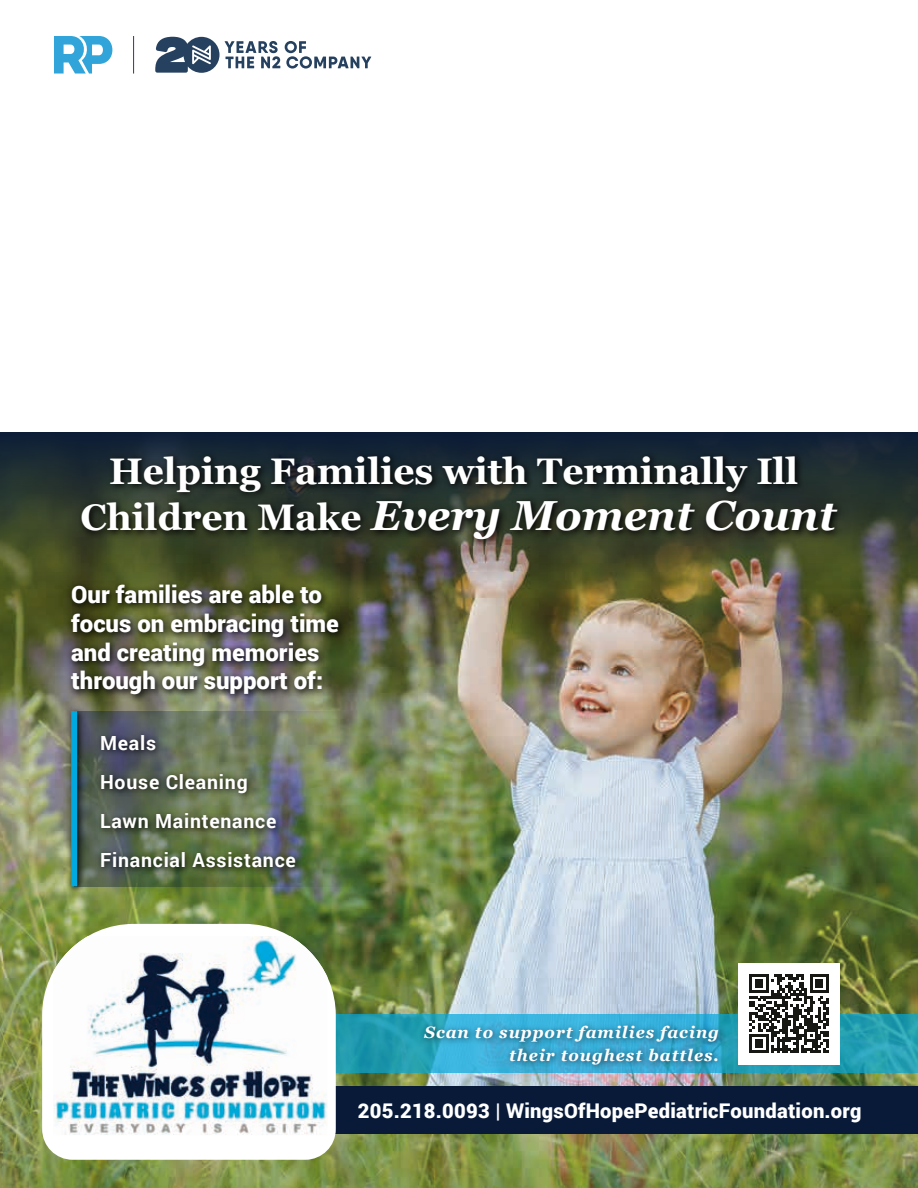
<style>
.page{position:relative;width:918px;height:1188px;background:#fff}
.page>*{position:absolute;margin:0;border:0;box-sizing:border-box;transform-origin:0 0}
.t1{font:italic 700 42px "Georgia";color:#fff}
.t2{font:700 36.9px "Georgia";color:#fff}
.t3{font:900 24px/28.8px "Roboto";color:#fff}
.t4{font:900 20.25px "Roboto";letter-spacing:.01em;color:#fff}
.t5{font:700 19.5px/39px "Roboto";letter-spacing:.04em;color:#fff}
.t6{font:italic 700 16.5px/22.5px "Georgia";letter-spacing:.055em;color:#fff;text-align:right}
.s1{font-style:normal;font-size:36.9px}
</style>
<div class="page">
<svg style="left:155px;top:37px;width:216px;height:36px"></svg>
<hr style="left:133px;top:36px;width:1px;height:38px;background:#26415f">
<svg style="left:54px;top:36px;width:59px;height:38px"></svg>
<img style="left:0;top:589px;width:918px;height:599px">
<svg style="left:0;top:432px;width:918px;height:157px;background:#3f4536"></svg>
<svg style="left:89px;top:716px;width:268px;height:170px;background:#708151"></svg>
<div style="left:53px;top:1086px;width:865px;height:48px;background:#081a37"></div>
<img style="left:92px;top:716px;width:222px;height:168px">
<svg style="left:336px;top:1014px;width:582px;height:59px;background:#269fb3"></svg>
<img style="left:413px;top:1016px;width:324px;height:70px">
<div style="left:739px;top:963px;width:101px;height:101px;background:#fff"></div>
<svg style="left:750px;top:974px;width:79px;height:79px"></svg>
<img style="left:63px;top:574px;width:321px;height:142px">
<svg style="left:42px;top:924px;width:294px;height:236px"></svg>
<img style="left:53px;top:936px;width:274px;height:199px">
<img style="left:63px;top:703px;width:26px;height:195px">
<div style="left:71px;top:711px;width:6px;height:175px;background:#00a9e0"></div>
<img style="left:72px;top:444px;width:777px;height:111px">
<h2 class="t2" style="left:109px;top:447px;width:691px">Helping Families with Terminally Ill</h2>
<h1 class="t1" style="left:80px;top:489px;width:758px"><span class="s1">Children Make</span> Every Moment Count</h1>
<p class="t3" style="left:71px;top:579px;width:269px">Our families are able to focus on embracing time and creating memories through our support of:</p>
<p class="t5" style="left:100px;top:723px;width:197px">Meals<br>House Cleaning<br>Lawn Maintenance<br>Financial Assistance</p>
<p class="t6" style="left:424px;top:1021px;width:296px">Scan to support families facing their toughest battles.</p>
<p class="t4" style="left:358px;top:1096px;width:505px">205.218.0093 | WingsOfHopePediatricFoundation.org</p>
</div>
